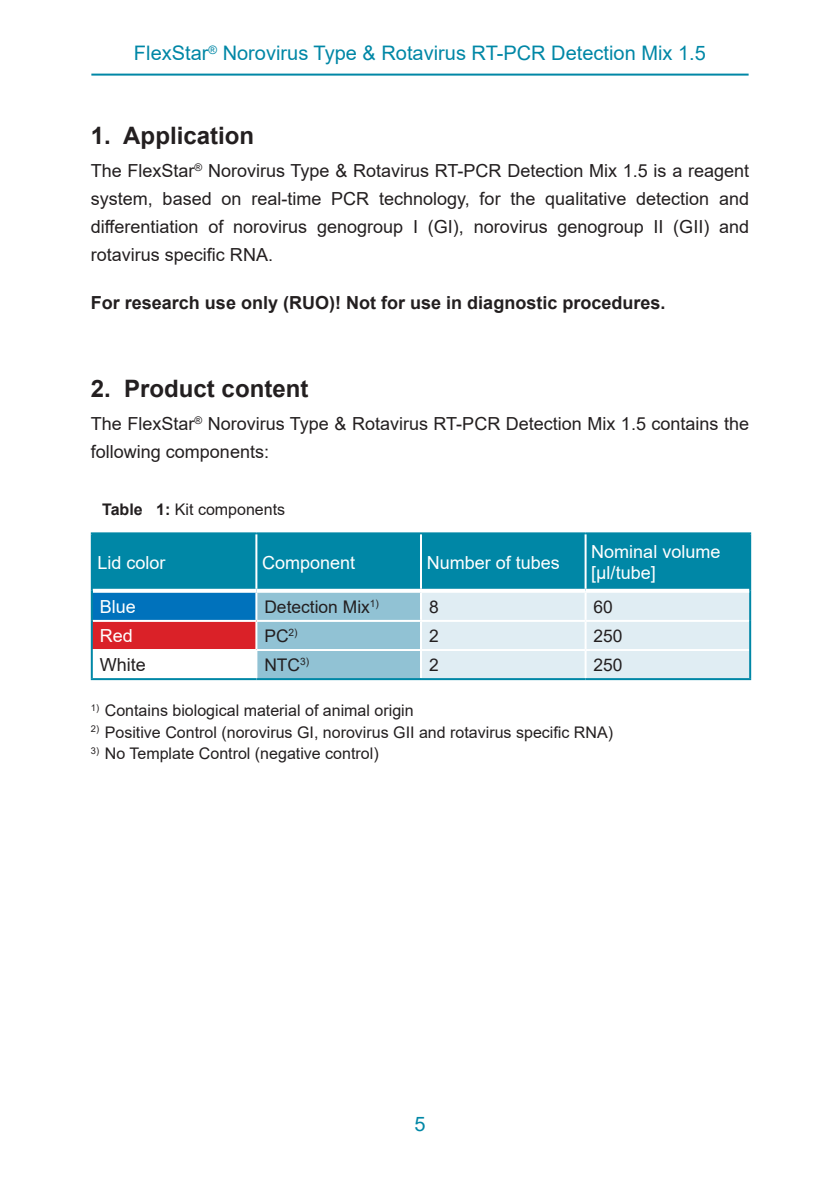
<style>
.page{position:relative;width:840px;height:1191px;background:#fff}
.page>*{position:absolute;margin:0;border:0;box-sizing:border-box;transform-origin:0 0}
.Level_1{font:700 24px "Arial";color:#231f20}
.Seitenkopf{font:20px "Arial";color:#0087a6}
.Mengentext{font:18px/28px "Arial";color:#231f20;text-align:justify}
.Component_name_white{font:18px/21.6px "Arial";color:#fff}
.Mengentext-2{font:700 18px "Arial";color:#231f20}
.Component_name_black{font:18px "Arial";color:#231f20}
.Daten{font:17.4px "Arial";color:#231f20}
.Fussnote{font:16px "Arial";color:#231f20}
.Titel{font:16px "Arial";color:#231f20}
.s1{font-weight:700}
</style>
<div class="page">
<hr style="left:91px;top:74px;width:657px;height:2px;background:#0087a6">
<svg style="left:93px;top:534px;width:655px;height:144px;background:#62b1c8"></svg>
<div style="left:92px;top:621px;width:164px;height:29px;background:#da2128"></div>
<div style="left:92px;top:650px;width:164px;height:29px;background:#fff"></div>
<hr style="left:420px;top:593px;width:2px;height:27px;background:#fff">
<hr style="left:584px;top:593px;width:2px;height:27px;background:#fff">
<hr style="left:256px;top:620px;width:165px;height:2px;background:#fff">
<hr style="left:421px;top:620px;width:164px;height:2px;background:#fff">
<hr style="left:420px;top:622px;width:2px;height:27px;background:#fff">
<hr style="left:585px;top:620px;width:163px;height:2px;background:#fff">
<hr style="left:584px;top:622px;width:2px;height:27px;background:#fff">
<hr style="left:256px;top:649px;width:165px;height:2px;background:#fff">
<hr style="left:421px;top:649px;width:164px;height:2px;background:#fff">
<hr style="left:420px;top:651px;width:2px;height:27px;background:#fff">
<hr style="left:585px;top:649px;width:163px;height:2px;background:#fff">
<hr style="left:584px;top:651px;width:2px;height:27px;background:#fff">
<hr style="left:748px;top:591px;width:2px;height:30px;background:#0087a6">
<hr style="left:748px;top:621px;width:2px;height:29px;background:#0087a6">
<hr style="left:748px;top:650px;width:2px;height:28px;background:#0087a6">
<hr style="left:256px;top:678px;width:165px;height:2px;background:#0087a6">
<hr style="left:421px;top:678px;width:164px;height:2px;background:#0087a6">
<hr style="left:585px;top:678px;width:165px;height:2px;background:#0087a6">
<hr style="left:91px;top:532px;width:165px;height:2px;background:#0087a6">
<hr style="left:91px;top:534px;width:2px;height:57px;background:#0087a6">
<svg style="left:93px;top:589px;width:163px;height:4px"></svg>
<hr style="left:256px;top:532px;width:165px;height:2px;background:#0087a6">
<hr style="left:255px;top:534px;width:2px;height:55px;background:#fff">
<svg style="left:256px;top:589px;width:165px;height:4px"></svg>
<hr style="left:421px;top:532px;width:164px;height:2px;background:#0087a6">
<hr style="left:420px;top:534px;width:2px;height:55px;background:#fff">
<hr style="left:421px;top:589px;width:164px;height:4px;background:#fff">
<hr style="left:585px;top:532px;width:165px;height:2px;background:#0087a6">
<hr style="left:748px;top:534px;width:2px;height:57px;background:#0087a6">
<hr style="left:584px;top:534px;width:2px;height:55px;background:#fff">
<hr style="left:585px;top:589px;width:163px;height:4px;background:#fff">
<hr style="left:91px;top:591px;width:2px;height:30px;background:#0087a6">
<hr style="left:255px;top:593px;width:2px;height:27px;background:#fff">
<hr style="left:93px;top:620px;width:163px;height:2px;background:#fff">
<hr style="left:255px;top:622px;width:2px;height:27px;background:#fff">
<hr style="left:91px;top:621px;width:2px;height:29px;background:#0087a6">
<hr style="left:93px;top:649px;width:163px;height:2px;background:#fff">
<hr style="left:255px;top:651px;width:2px;height:27px;background:#fff">
<hr style="left:91px;top:650px;width:2px;height:28px;background:#0087a6">
<hr style="left:91px;top:678px;width:165px;height:2px;background:#0087a6">
<p class="Seitenkopf" style="left:134px;top:40px;width:573px">FlexStar<sup>®</sup> Norovirus Type &amp; Rotavirus RT-PCR Detection Mix 1.5</p>
<p class="Level_1" style="left:91px;top:118px;width:165px">1. Application</p>
<p class="Mengentext" style="left:91px;top:157px;width:659px">The FlexStar<sup>®</sup> Norovirus Type &amp; Rotavirus RT-PCR Detection Mix 1.5 is a reagent system, based on real-time PCR technology, for the qualitative detection and differentiation of norovirus genogroup I (GI), norovirus genogroup II (GII) and rotavirus specific RNA.</p>
<p class="Mengentext-2" style="left:91px;top:290px;width:576px">For research use only (RUO)! Not for use in diagnostic procedures.</p>
<p class="Level_1" style="left:91px;top:371px;width:219px">2. Product content</p>
<p class="Mengentext" style="left:91px;top:410px;width:659px">The FlexStar<sup>®</sup> Norovirus Type &amp; Rotavirus RT-PCR Detection Mix 1.5 contains the following components:</p>
<p class="Titel" style="left:102px;top:499px;width:184px"><span class="s1">Table 1:</span> Kit components</p>
<p class="Component_name_white" style="left:97px;top:551px;width:70px">Lid color</p>
<p class="Component_name_white" style="left:262px;top:551px;width:95px">Component</p>
<p class="Component_name_white" style="left:426px;top:551px;width:135px">Number of tubes</p>
<p class="Component_name_white" style="left:591px;top:540px;width:131px">Nominal volume [μl/tube]</p>
<p class="Component_name_white" style="left:100px;top:595px;width:38px">Blue</p>
<p class="Daten" style="left:264px;top:594px;width:116px">Detection Mix<sup>1)</sup></p>
<p class="Daten" style="left:429px;top:594px;width:11px">8</p>
<p class="Daten" style="left:593px;top:594px;width:21px">60</p>
<p class="Component_name_white" style="left:100px;top:625px;width:35px">Red</p>
<p class="Daten" style="left:264px;top:623px;width:35px">PC<sup>2)</sup></p>
<p class="Daten" style="left:429px;top:623px;width:11px">2</p>
<p class="Daten" style="left:593px;top:623px;width:31px">250</p>
<p class="Component_name_black" style="left:100px;top:652px;width:48px">White</p>
<p class="Daten" style="left:264px;top:653px;width:46px">NTC<sup>3)</sup></p>
<p class="Daten" style="left:429px;top:653px;width:11px">2</p>
<p class="Daten" style="left:593px;top:653px;width:31px">250</p>
<p class="Fussnote" style="left:91px;top:699px;width:324px"><sup>1)</sup> Contains biological material of animal origin</p>
<p class="Fussnote" style="left:91px;top:721px;width:523px"><sup>2)</sup> Positive Control (norovirus GI, norovirus GII and rotavirus specific RNA)</p>
<p class="Fussnote" style="left:91px;top:742px;width:289px"><sup>3)</sup> No Template Control (negative control)</p>
<p class="Seitenkopf" style="left:414px;top:1110px;width:13px">5</p>
</div>
